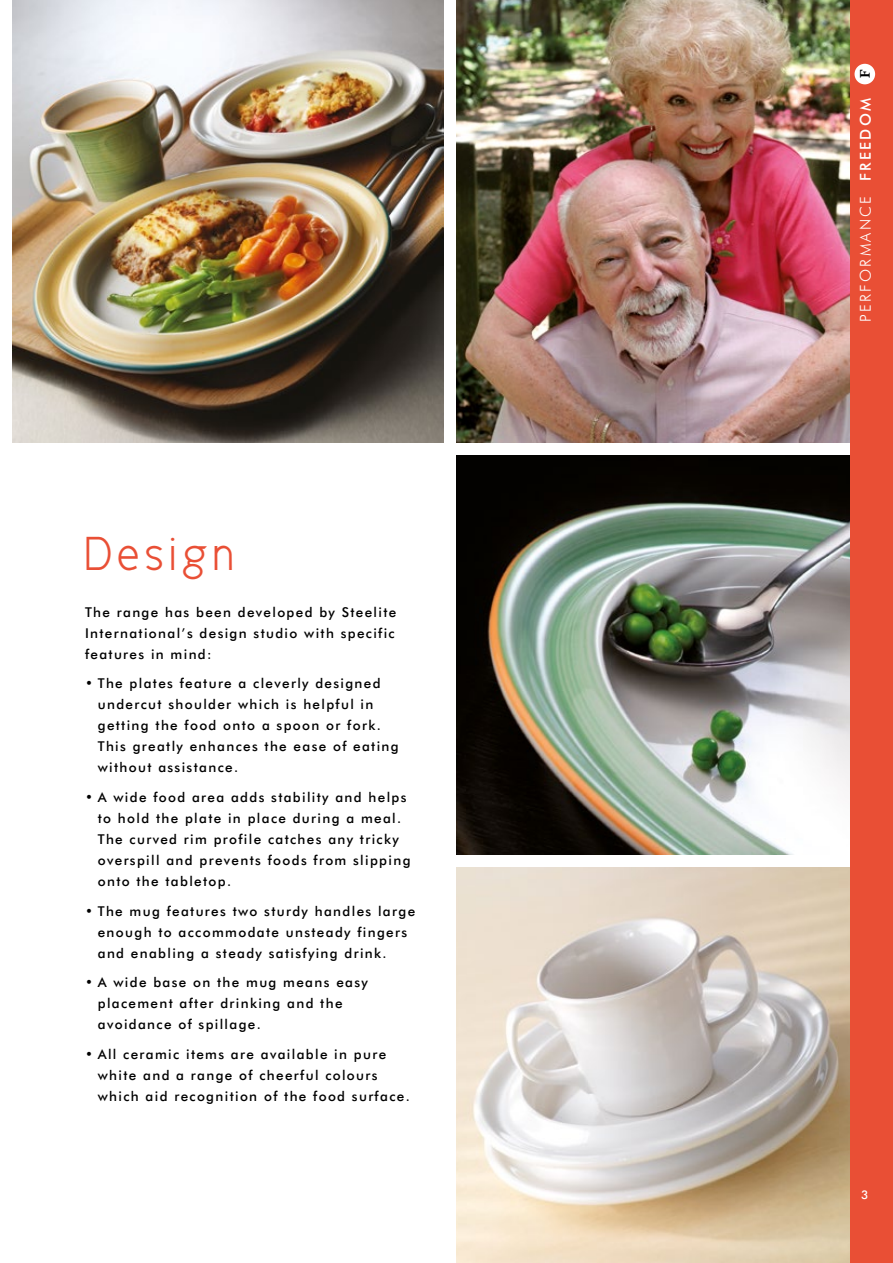
<style>
.page{position:relative;width:893px;height:1263px;background:#fff}
.page>*{position:absolute;margin:0;border:0;box-sizing:border-box;transform-origin:0 0}
.t1{font:48px "New Cicle Semi";letter-spacing:.1em;color:#e94f35}
.t2{font:300 15px "Futura BT";letter-spacing:.15em;color:#fff}
.t3{font:600 14.55px "Baskerville";color:#000}
.t4{font:500 13.5px/21px "Futura BT";letter-spacing:.1em;color:#000}
.t5{font:500 12px "Futura BT";color:#fff}
.s1{font-weight:500}
</style>
<div class="page">
<img style="left:457px;top:455px;width:393px;height:400px">
<img style="left:457px;top:867px;width:393px;height:396px">
<img style="left:13px;top:0;width:431px;height:442px">
<img style="left:457px;top:0;width:393px;height:442px">
<div style="left:850px;top:0;width:43px;height:1263px;background:#e94f35"></div>
<div style="left:854px;top:64px;width:21px;height:20px;background:#fff;border-radius:50%"></div>
<h1 class="t1" style="left:85px;top:529px;width:150px">Design</h1>
<p class="t4" style="left:85px;top:601px;width:313px;text-align:justify">The range has been developed by Steelite International’s design studio with specific features in mind:</p>
<p class="t4" style="left:98px;top:673px;width:302px;text-indent:-13px">• The plates feature a cleverly designed undercut shoulder which is helpful in getting the food onto a spoon or fork.<br>This greatly enhances the ease of eating without assistance.</p>
<p class="t4" style="left:98px;top:786px;width:314px;text-indent:-13px">• A wide food area adds stability and helps to hold the plate in place during a meal.<br>The curved rim profile catches any tricky overspill and prevents foods from slipping onto the tabletop.</p>
<p class="t4" style="left:98px;top:900px;width:319px;text-indent:-13px">• The mug features two sturdy handles large enough to accommodate unsteady fingers and enabling a steady satisfying drink.</p>
<p class="t4" style="left:98px;top:971px;width:272px;text-indent:-13px">• A wide base on the mug means easy placement after drinking and the avoidance of spillage.</p>
<p class="t4" style="left:98px;top:1043px;width:313px;text-indent:-13px">• All ceramic items are available in pure white and a range of cheerful colours which aid recognition of the food surface.</p>
<p class="t3" style="left:855px;top:78px;width:10px;rotate:-90deg">F</p>
<p class="t2" style="left:856px;top:322px;width:225px;rotate:-90deg">PERFORMANCE <span class="s1">FREEDOM</span></p>
<p class="t5" style="left:861px;top:1187px;width:9px">3</p>
</div>
